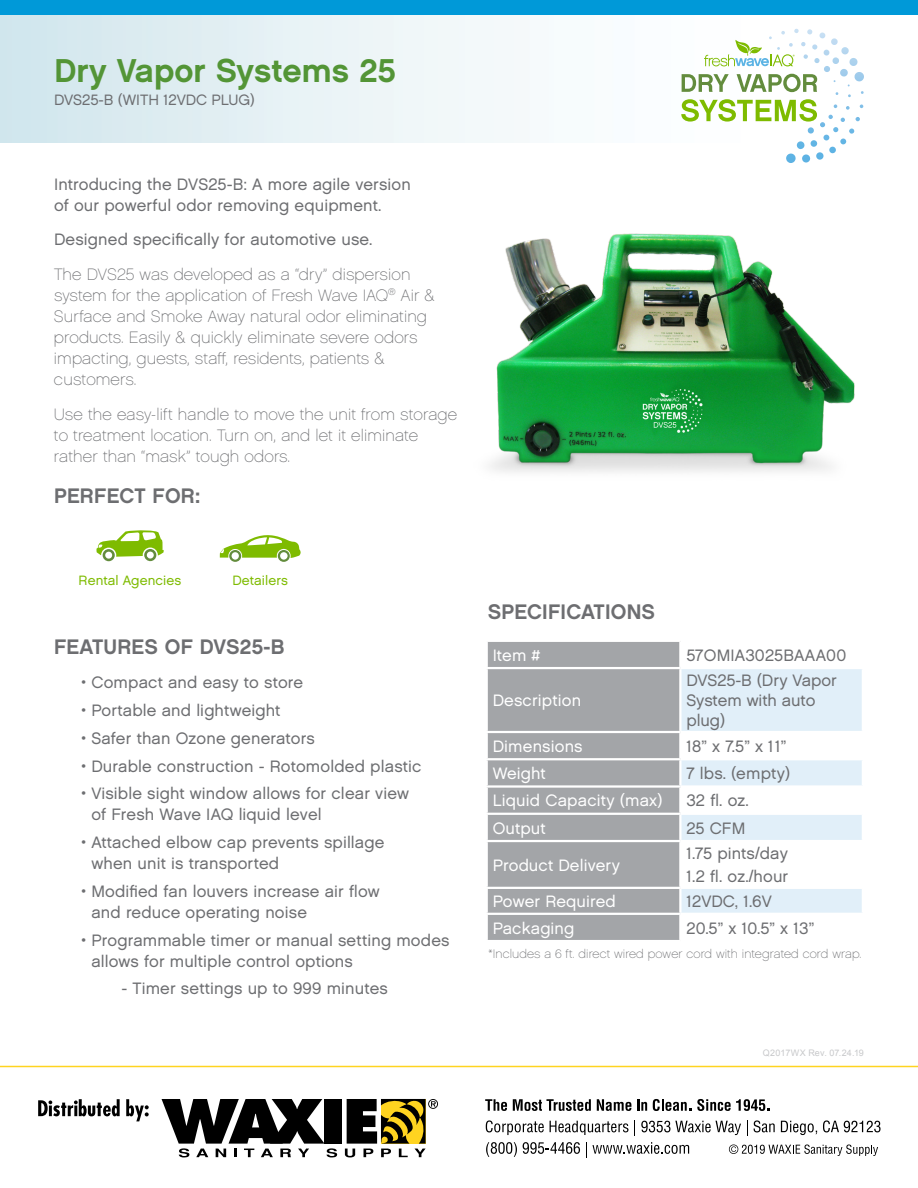
<style>
.page{position:relative;width:918px;height:1188px;background:#fff}
.page>*{position:absolute;margin:0;border:0;box-sizing:border-box;transform-origin:0 0}
.t1{font:33px "Chalet New York Nineteen Sixty";color:#539536}
.t2{font:21px "Chalet New York Nineteen Sixty";letter-spacing:.01em;color:#6d6e71}
.t3{font:16.5px/21px "Chalet London Nineteen Sixty";letter-spacing:.01em;color:#6d6e71}
.t4{font:16.5px/21px "Chalet Paris Nineteen Sixty";letter-spacing:.01em;color:#6d6e71}
.t5{font:16.5px "Chalet London Nineteen Sixty";letter-spacing:.01em;color:#fff}
.t6{font:15px "Chalet London Nineteen Sixty";color:#6d6e71}
.t7{font:13.5px "Chalet London Nineteen Sixty";letter-spacing:.01em;color:#7ebb00}
.t8{font:12.3px "Chalet Paris Nineteen Sixty";letter-spacing:.01em;color:#6d6e71}
.t9{font:9px "Arial";letter-spacing:.015em;color:#c7c8ca}
</style>
<div class="page">
<div style="left:0;top:0;width:918px;height:15px;background:#0099d8"></div>
<hr style="left:0;top:1066px;width:918px;height:1px;background:#ffd420">
<div style="left:324px;top:1099px;width:18px;height:45px;background:#000"></div>
<svg style="left:162px;top:1099px;width:176px;height:58px"></svg>
<svg style="left:345px;top:1099px;width:93px;height:58px"></svg>
<svg style="left:38px;top:1099px;width:82px;height:17px"></svg>
<svg style="left:126px;top:1099px;width:23px;height:22px"></svg>
<svg style="left:485px;top:1099px;width:22px;height:12px"></svg>
<svg style="left:513px;top:1099px;width:78px;height:12px"></svg>
<svg style="left:597px;top:1099px;width:34px;height:12px"></svg>
<svg style="left:637px;top:1099px;width:10px;height:12px"></svg>
<svg style="left:653px;top:1099px;width:38px;height:12px"></svg>
<svg style="left:697px;top:1099px;width:73px;height:12px"></svg>
<svg style="left:486px;top:1120px;width:58px;height:15px"></svg>
<svg style="left:550px;top:1121px;width:78px;height:14px"></svg>
<svg style="left:634px;top:1121px;width:1px;height:15px"></svg>
<svg style="left:641px;top:1121px;width:100px;height:14px"></svg>
<svg style="left:747px;top:1121px;width:1px;height:15px"></svg>
<svg style="left:754px;top:1120px;width:21px;height:12px"></svg>
<svg style="left:781px;top:1121px;width:36px;height:14px"></svg>
<svg style="left:823px;top:1120px;width:58px;height:12px"></svg>
<svg style="left:486px;top:1142px;width:31px;height:15px"></svg>
<svg style="left:523px;top:1142px;width:57px;height:12px"></svg>
<svg style="left:586px;top:1142px;width:103px;height:15px"></svg>
<svg style="left:729px;top:1145px;width:149px;height:11px"></svg>
<svg style="left:96px;top:530px;width:68px;height:31px"></svg>
<img style="left:490px;top:233px;width:365px;height:239px">
<div style="left:488px;top:642px;width:191px;height:298px;background:#a3a5a8"></div>
<svg style="left:682px;top:669px;width:180px;height:171px;fill:#e1eff9"></svg>
<div style="left:682px;top:889px;width:180px;height:24px;background:#e1eff9"></div>
<hr style="left:486px;top:667px;width:194px;height:2px;background:#fff">
<hr style="left:486px;top:731px;width:194px;height:2px;background:#fff">
<hr style="left:680px;top:731px;width:184px;height:2px;background:#fff">
<hr style="left:486px;top:758px;width:194px;height:2px;background:#fff">
<hr style="left:680px;top:758px;width:184px;height:2px;background:#fff">
<hr style="left:486px;top:785px;width:194px;height:3px;background:#fff">
<hr style="left:680px;top:785px;width:184px;height:3px;background:#fff">
<hr style="left:486px;top:813px;width:194px;height:2px;background:#fff">
<hr style="left:680px;top:813px;width:184px;height:2px;background:#fff">
<hr style="left:486px;top:840px;width:194px;height:2px;background:#fff">
<hr style="left:486px;top:887px;width:194px;height:2px;background:#fff">
<hr style="left:486px;top:913px;width:194px;height:2px;background:#fff">
<svg style="left:681px;top:29px;width:183px;height:134px"></svg>
<svg style="left:220px;top:535px;width:81px;height:27px"></svg>
<h1 class="t1" style="left:54px;top:50px;width:343px">Dry Vapor Systems 25</h1>
<p class="t6" style="left:54px;top:91px;width:203px">DVS25-B (WITH 12VDC PLUG)</p>
<p class="t3" style="left:54px;top:174px;width:358px">Introducing the DVS25-B: A more agile version of our powerful odor removing equipment.</p>
<p class="t3" style="left:54px;top:229px;width:320px">Designed specifically for automotive use.</p>
<p class="t4" style="left:54px;top:264px;width:382px">The DVS25 was developed as a “dry” dispersion system for the application of Fresh Wave IAQ<sup>®</sup> Air &amp; Surface and Smoke Away natural odor eliminating products. Easily &amp; quickly eliminate severe odors impacting, guests, staff, residents, patients &amp; customers.</p>
<p class="t4" style="left:54px;top:403px;width:405px">Use the easy-lift handle to move the unit from storage to treatment location. Turn on, and let it eliminate rather than “mask” tough odors.</p>
<p class="t2" style="left:54px;top:483px;width:148px">PERFECT FOR:</p>
<p class="t7" style="left:79px;top:572px;width:104px">Rental Agencies</p>
<p class="t7" style="left:232px;top:572px;width:57px">Detailers</p>
<p class="t2" style="left:54px;top:634px;width:232px">FEATURES OF DVS25-B</p>
<p class="t3" style="left:81px;top:672px;width:224px">• Compact and easy to store</p>
<p class="t3" style="left:81px;top:700px;width:201px">• Portable and lightweight</p>
<p class="t3" style="left:81px;top:728px;width:235px">• Safer than Ozone generators</p>
<p class="t3" style="left:81px;top:755px;width:342px">• Durable construction - Rotomolded plastic</p>
<p class="t3" style="left:91px;top:783px;width:319px;text-indent:-10px">• Visible sight window allows for clear view of Fresh Wave IAQ liquid level</p>
<p class="t3" style="left:91px;top:832px;width:295px;text-indent:-10px">• Attached elbow cap prevents spillage when unit is transported</p>
<p class="t3" style="left:91px;top:881px;width:290px;text-indent:-10px">• Modified fan louvers increase air flow and reduce operating noise</p>
<p class="t3" style="left:91px;top:929px;width:360px;text-indent:-10px">• Programmable timer or manual setting modes allows for multiple control options</p>
<p class="t3" style="left:122px;top:978px;width:268px">- Timer settings up to 999 minutes</p>
<p class="t2" style="left:488px;top:599px;width:169px">SPECIFICATIONS</p>
<p class="t5" style="left:493px;top:645px;width:49px">Item #</p>
<p class="t3" style="left:686px;top:644px;width:161px">57OMIA3025BAAA00</p>
<p class="t5" style="left:493px;top:690px;width:90px">Description</p>
<p class="t3" style="left:686px;top:671px;width:152px;line-height:19.8px">DVS25-B (Dry Vapor<br>System with auto plug)</p>
<p class="t5" style="left:493px;top:736px;width:91px">Dimensions</p>
<p class="t3" style="left:686px;top:735px;width:101px">18” x 7.5” x 11”</p>
<p class="t5" style="left:493px;top:763px;width:55px">Weight</p>
<p class="t3" style="left:686px;top:763px;width:105px">7 lbs. (empty)</p>
<p class="t5" style="left:493px;top:790px;width:171px">Liquid Capacity (max)</p>
<p class="t3" style="left:686px;top:790px;width:64px">32 fl. oz.</p>
<p class="t5" style="left:493px;top:818px;width:54px">Output</p>
<p class="t3" style="left:686px;top:817px;width:60px">25 CFM</p>
<p class="t5" style="left:493px;top:855px;width:129px">Product Delivery</p>
<p class="t3" style="left:686px;top:842px;width:103px;line-height:22.5px">1.75 pints/day<br>1.2 fl. oz./hour</p>
<p class="t5" style="left:493px;top:891px;width:125px">Power Required</p>
<p class="t3" style="left:686px;top:891px;width:87px">12VDC, 1.6V</p>
<p class="t5" style="left:493px;top:918px;width:83px">Packaging</p>
<p class="t3" style="left:686px;top:917px;width:129px">20.5” x 10.5” x 13”</p>
<p class="t8" style="left:489px;top:946px;width:374px">*Includes a 6 ft. direct wired power cord with integrated cord wrap.</p>
<p class="t9" style="left:763px;top:1047px;width:103px">Q2017WX Rev. 07.24.19</p>
</div>
